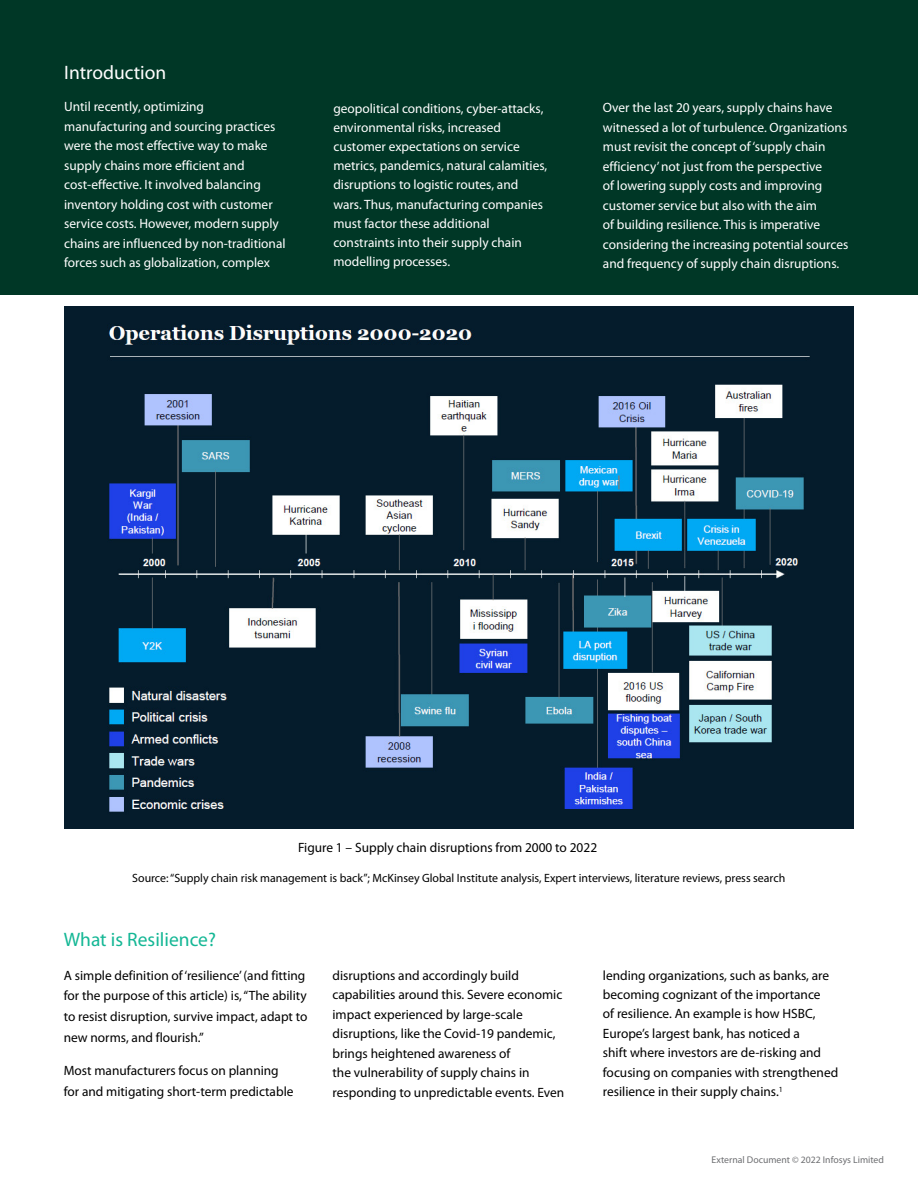
<style>
.page{position:relative;width:918px;height:1188px;background:#fff}
.page>*{position:absolute;margin:0;border:0;box-sizing:border-box;transform-origin:0 0}
.t1{font:19.5px "Myriad Pro";color:#14b795}
.t2{font:19.5px "Myriad Pro";color:#fff}
.t3{font:13.5px/19.5px "Myriad Pro";color:#fff}
.t4{font:13.5px/19.5px "Myriad Pro";color:#000}
.t5{font:12px "Myriad Pro";color:#000}
.t6{font:9.75px "Myriad Pro";color:#6d6e71}
</style>
<div class="page">
<div style="left:0;top:0;width:918px;height:295px;background:#003726"></div>
<div style="left:64px;top:306px;width:790px;height:522px;background:#051c2c"></div>
<img style="left:108px;top:324px;width:702px;height:488px">
<h1 class="t2" style="left:64px;top:60px;width:104px">Introduction</h1>
<p class="t3" style="left:64px;top:97px;width:223px">Until recently, optimizing manufacturing and sourcing practices were the most effective way to make supply chains more efficient and cost-effective. It involved balancing inventory holding cost with customer service costs. However, modern supply chains are influenced by non-traditional forces such as globalization, complex</p>
<p class="t3" style="left:333px;top:98px;width:216px">geopolitical conditions, cyber-attacks, environmental risks, increased customer expectations on service metrics, pandemics, natural calamities, disruptions to logistic routes, and wars. Thus, manufacturing companies must factor these additional constraints into their supply chain modelling processes.</p>
<p class="t3" style="left:603px;top:98px;width:247px">Over the last 20 years, supply chains have witnessed a lot of turbulence. Organizations must revisit the concept of ‘supply chain efficiency’ not just from the perspective<br>of lowering supply costs and improving customer service but also with the aim<br>of building resilience. This is imperative considering the increasing potential sources and frequency of supply chain disruptions.</p>
<p class="t4" style="left:298px;top:838px;width:301px">Figure 1 – Supply chain disruptions from 2000 to 2022</p>
<p class="t5" style="left:132px;top:871px;width:655px">Source: “Supply chain risk management is back”; McKinsey Global Institute analysis, Expert interviews, literature reviews, press search</p>
<h1 class="t1" style="left:64px;top:928px;width:154px">What is Resilience?</h1>
<p class="t4" style="left:64px;top:965px;width:245px;line-height:20.7px">A simple definition of ‘resilience’ (and fitting for the purpose of this article) is, “The ability to resist disruption, survive impact, adapt to new norms, and flourish.”</p>
<p class="t4" style="left:64px;top:1060px;width:231px;line-height:20.7px">Most manufacturers focus on planning for and mitigating short-term predictable</p>
<p class="t4" style="left:333px;top:965px;width:233px">disruptions and accordingly build capabilities around this. Severe economic impact experienced by large-scale disruptions, like the Covid-19 pandemic, brings heightened awareness of<br>the vulnerability of supply chains in responding to unpredictable events. Even</p>
<p class="t4" style="left:603px;top:965px;width:237px">lending organizations, such as banks, are becoming cognizant of the importance<br>of resilience. An example is how HSBC, Europe’s largest bank, has noticed a<br>shift where investors are de-risking and focusing on companies with strengthened resilience in their supply chains.<sup>1</sup></p>
<p class="t6" style="left:712px;top:1154px;width:174px">External Document © 2022 Infosys Limited</p>
</div>
